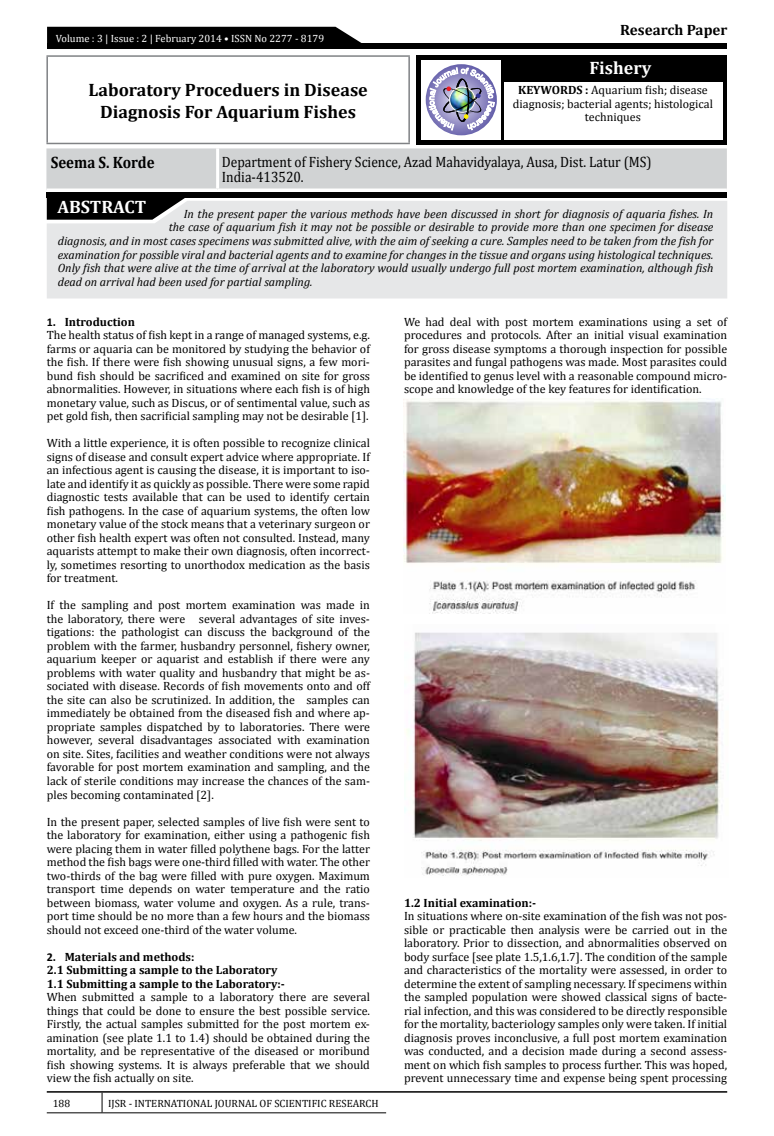
<style>
.page{position:relative;width:774px;height:1136px;background:#fff}
.page>*{position:absolute;margin:0;border:0;box-sizing:border-box;transform-origin:0 0}
.t1{font:700 18px/21.6px "Cambria";color:#000;text-align:center}
.t2{font:700 18px "Cambria";color:#fff}
.t3{font:700 16.5px "Cambria";color:#000;scale:.9 1}
.t4{font:15px/15px "Cambria";color:#000;scale:.9 1}
.t5{font:700 15px "Cambria";color:#000}
.t6{font:12px/13.5px "Cambria";color:#000;text-align:justify}
.t7{font:italic 12px "Cambria";color:#000}
.t8{font:700 12px/13.5px "Cambria";color:#000}
.t9{font:10.5px "Cambria";color:#000}
.t10{font:10.5px "Cambria";color:#fff}
.s1{font-weight:700}
.s2{font-family:"Calibri";font-weight:700}
.s3{font-family:"Calibri"}
</style>
<div class="page">
<hr style="left:47px;top:1090px;width:680px;height:2px;background:#000">
<svg style="left:102px;top:1092px;width:1px;height:20px"></svg>
<hr style="left:47px;top:1112px;width:55px;height:1px;background:#000">
<hr style="left:102px;top:1112px;width:284px;height:1px;background:#000">
<div style="left:47px;top:43px;width:680px;height:6px;background:#000"></div>
<div style="left:47px;top:27px;width:315px;height:16px;background:#000"></div>
<div style="left:416px;top:55px;width:311px;height:90px;background:#000"></div>
<div style="left:421px;top:60px;width:80px;height:79px;background:#fff"></div>
<svg style="left:426px;top:64px;width:71px;height:71px"></svg>
<img style="left:429px;top:68px;width:65px;height:62px">
<div style="left:504px;top:82px;width:219px;height:57px;background:#fff"></div>
<div style="left:46px;top:148px;width:681px;height:40px;background:#d1d3d4"></div>
<hr style="left:216px;top:148px;width:3px;height:40px;background:#fff">
<svg style="left:47px;top:198px;width:138px;height:3px"></svg>
<div style="left:47px;top:201px;width:680px;height:97px;background:#e6e7e8"></div>
<div style="left:47px;top:192px;width:680px;height:6px;background:#000"></div>
<hr style="left:46px;top:55px;width:364px;height:2px;background:#808285">
<hr style="left:46px;top:57px;width:2px;height:86px;background:#808285">
<hr style="left:408px;top:57px;width:2px;height:86px;background:#808285">
<hr style="left:46px;top:143px;width:364px;height:1px;background:#808285">
<img style="left:404px;top:398px;width:321px;height:215px">
<img style="left:404px;top:632px;width:318px;height:244px">
<p class="t10" style="left:56px;top:32px;width:270px">Volume : 3 | Issue : 2 | February 2014 • ISSN No 2277 - 8179</p>
<p class="t5" style="left:620px;top:20px;width:109px">Research Paper</p>
<h1 class="t2" style="left:589px;top:55px;width:63px">Fishery</h1>
<h1 class="t1" style="left:88px;top:78px;width:281px">Laboratory Proceduers in Disease<br>Diagnosis For Aquarium Fishes</h1>
<p class="t6" style="left:513px;top:83px;width:201px;text-align:center"><span class="s1">KEYWORDS :</span> Aquarium fish; disease diagnosis; bacterial agents; histological techniques</p>
<h2 class="t3" style="left:51px;top:150px;width:117px">Seema S. Korde</h2>
<p class="t4" style="left:222px;top:154px;width:479px">Department of Fishery Science, Azad Mahavidyalaya, Ausa, Dist. Latur (MS)<br>India-413520.</p>
<h1 class="t2" style="left:57px;top:194px;width:91px">ABSTRACT</h1>
<p class="t7" style="left:184px;top:205px;width:531px">In the present paper the various methods have been discussed in short for diagnosis of aquaria fishes. In</p>
<p class="t7" style="left:169px;top:219px;width:546px">the case of aquarium fish it may not be possible or desirable to provide more than one specimen for disease</p>
<p class="t7" style="left:58px;top:232px;width:657px">diagnosis, and in most cases specimens was submitted alive, with the aim of seeking a cure. Samples need to be taken from the fish for</p>
<p class="t7" style="left:58px;top:246px;width:657px">examination for possible viral and bacterial agents and to examine for changes in the tissue and organs using histological techniques.</p>
<p class="t7" style="left:58px;top:259px;width:657px">Only fish that were alive at the time of arrival at the laboratory would usually undergo full post mortem examination, although fish</p>
<p class="t7" style="left:58px;top:273px;width:256px">dead on arrival had been used for partial sampling.</p>
<p class="t6" style="left:47px;top:315px;width:325px;text-align:left"><span class="s2">1.</span> <span class="s1">Introduction<br></span>The health status of fish kept in a range of managed systems, e.g. farms or aquaria can be monitored by studying the behavior of the fish. If there were fish showing unusual signs, a few mori&shy;bund fish should be sacrificed and examined on site for gross abnormalities. However, in situations where each fish is of high monetary value, such as Discus, or of sentimental value, such as pet gold fish, then sacrificial sampling may not be desirable [1].</p>
<p class="t6" style="left:47px;top:436px;width:325px">With a little experience, it is often possible to recognize clinical signs of disease and consult expert advice where appropriate. If an infectious agent is causing the disease, it is important to iso&shy;late and identify it as quickly as possible. There were some rapid diagnostic tests available that can be used to identify certain fish pathogens. In the case of aquarium systems, the often low monetary value of the stock means that a veterinary surgeon or other fish health expert was often not consulted. Instead, many aquarists attempt to make their own diagnosis, often incorrect&shy;ly, sometimes resorting to unorthodox medication as the basis for treatment.</p>
<p class="t6" style="left:47px;top:598px;width:325px">If the sampling and post mortem examination was made in the laboratory, there were several advantages of site inves&shy;tigations: the pathologist can discuss the background of the problem with the farmer, husbandry personnel, fishery owner, aquarium keeper or aquarist and establish if there were any problems with water quality and husbandry that might be as&shy;sociated with disease. Records of fish movements onto and off the site can also be scrutinized. In addition, the samples can immediately be obtained from the diseased fish and where ap&shy;propriate samples dispatched by to laboratories. There were however, several disadvantages associated with examination on site. Sites, facilities and weather conditions were not always favorable for post mortem examination and sampling, and the lack of sterile conditions may increase the chances of the sam&shy;ples becoming contaminated [2].</p>
<p class="t6" style="left:47px;top:814px;width:325px">In the present paper, selected samples of live fish were sent to the laboratory for examination, either using a pathogenic fish were placing them in water filled polythene bags. For the latter method the fish bags were one-third filled with water. The other two-thirds of the bag were filled with pure oxygen. Maximum transport time depends on water temperature and the ratio between biomass, water volume and oxygen. As a rule, trans&shy;port time should be no more than a few hours and the biomass should not exceed one-third of the water volume.</p>
<p class="t8" style="left:47px;top:949px;width:240px"><span class="s3">2.</span> Materials and methods:<br>2.1 Submitting a sample to the Laboratory<br>1.1 Submitting a sample to the Laboratory:-</p>
<p class="t6" style="left:47px;top:990px;width:325px">When submitted a sample to a laboratory there are several things that could be done to ensure the best possible service.<br>Firstly, the actual samples submitted for the post mortem ex&shy;amination (see plate 1.1 to 1.4) should be obtained during the mortality, and be representative of the diseased or moribund fish showing systems. It is always preferable that we should view the fish actually on site.</p>
<p class="t9" style="left:53px;top:1096px;width:19px">188</p>
<p class="t9" style="left:108px;top:1096px;width:272px">IJSR - INTERNATIONAL JOURNAL OF SCIENTIFIC RESEARCH</p>
<p class="t6" style="left:404px;top:315px;width:325px">We had deal with post mortem examinations using a set of procedures and protocols. After an initial visual examination for gross disease symptoms a thorough inspection for possible parasites and fungal pathogens was made. Most parasites could be identified to genus level with a reasonable compound micro&shy;scope and knowledge of the key features for identification.</p>
<p class="t8" style="left:404px;top:895px;width:134px">1.2 Initial examination:-</p>
<p class="t6" style="left:404px;top:909px;width:325px">In situations where on-site examination of the fish was not pos&shy;sible or practicable then analysis were be carried out in the laboratory. Prior to dissection, and abnormalities observed on body surface [see plate 1.5,1.6,1.7]. The condition of the sample and characteristics of the mortality were assessed, in order to determine the extent of sampling necessary. If specimens within the sampled population were showed classical signs of bacte&shy;rial infection, and this was considered to be directly responsible for the mortality, bacteriology samples only were taken. If initial diagnosis proves inconclusive, a full post mortem examination was conducted, and a decision made during a second assess&shy;ment on which fish samples to process further. This was hoped, prevent unnecessary time and expense being spent processing</p>
</div>
